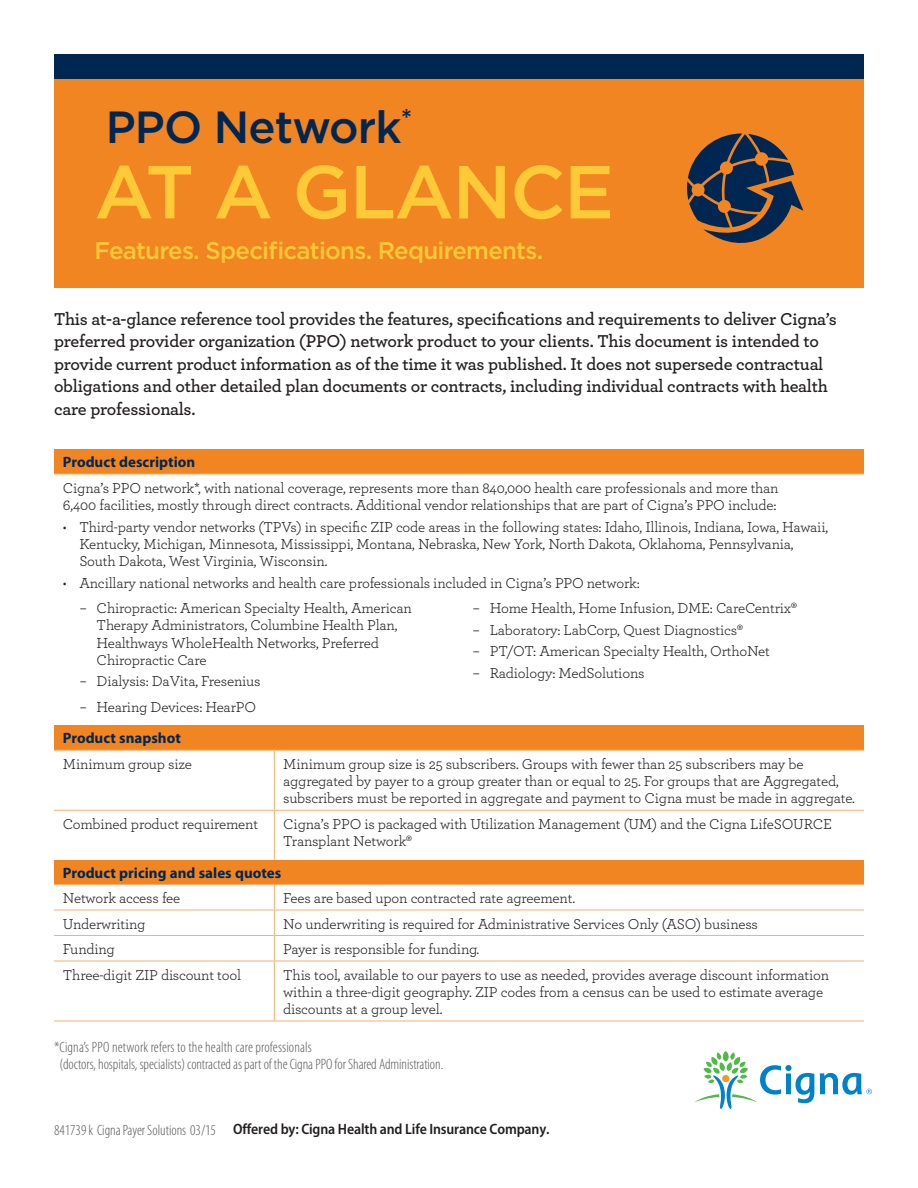
<style>
.page{position:relative;width:918px;height:1188px;background:#fff}
.page>*{position:absolute;margin:0;border:0;box-sizing:border-box;transform-origin:0 0}
.G-upper_case_head{font:500 75px "Gotham";letter-spacing:-.02em;color:#ffc938}
.G-upper_case_head-2{font:500 45px "Gotham";letter-spacing:-.02em;color:#002751}
.G-upper_case_head-3{font:500 24px "Gotham";letter-spacing:-.03em;color:#ffc938}
.A-Intro_Copy{font:600 18px/22.5px "Archer";letter-spacing:-.01em;color:#231f20}
.A-Body_Copy{font:15px/17.2px "Archer";letter-spacing:-.01em;color:#231f20}
.A-Bullet_Copy{font:15px/17.2px "Archer";letter-spacing:-.01em;color:#231f20}
.M-Legal_copy_Cat{font:300 condensed 15px/16.5px "Myriad Pro";letter-spacing:-.005em;color:#57585a}
.Table_Heads{font:700 15px "Myriad Pro";color:#002751}
.M-Insured_legal{font:600 semi-condensed 15px "Myriad Pro";letter-spacing:-.01em;color:#231f20}
</style>
<div class="page">
<div style="left:54px;top:70px;width:810px;height:218px;background:#f18521"></div>
<svg style="left:695px;top:1051px;width:177px;height:58px"></svg>
<div style="left:54px;top:54px;width:810px;height:25px;background:#002751"></div>
<svg style="left:687px;top:133px;width:116px;height:110px"></svg>
<div style="left:54px;top:449px;width:810px;height:25px;background:#f18521"></div>
<hr style="left:54px;top:474px;width:410px;height:1px;background:#f8b072">
<hr style="left:464px;top:474px;width:400px;height:1px;background:#f8b072">
<div style="left:54px;top:725px;width:810px;height:25px;background:#f18521"></div>
<hr style="left:54px;top:750px;width:220px;height:1px;background:#f8b072">
<hr style="left:274px;top:750px;width:590px;height:1px;background:#f8b072">
<hr style="left:274px;top:751px;width:1px;height:59px;background:#f8b072">
<hr style="left:54px;top:810px;width:220px;height:1px;background:#f8b072">
<hr style="left:274px;top:810px;width:590px;height:1px;background:#f8b072">
<hr style="left:274px;top:811px;width:1px;height:49px;background:#f8b072">
<div style="left:54px;top:860px;width:810px;height:24px;background:#f18521"></div>
<hr style="left:54px;top:884px;width:220px;height:1px;background:#f8b072">
<hr style="left:274px;top:884px;width:590px;height:1px;background:#f8b072">
<hr style="left:54px;top:910px;width:220px;height:1px;background:#f8b072">
<hr style="left:274px;top:910px;width:590px;height:1px;background:#f8b072">
<hr style="left:54px;top:935px;width:220px;height:1px;background:#f8b072">
<hr style="left:274px;top:935px;width:590px;height:1px;background:#f8b072">
<svg style="left:274px;top:885px;width:1px;height:76px"></svg>
<hr style="left:54px;top:961px;width:220px;height:1px;background:#f8b072">
<hr style="left:274px;top:961px;width:590px;height:1px;background:#f8b072">
<hr style="left:274px;top:961px;width:1px;height:60px;background:#f8b072">
<hr style="left:54px;top:1021px;width:220px;height:1px;background:#f8b072">
<hr style="left:274px;top:1021px;width:590px;height:1px;background:#f8b072">
<p class="G-upper_case_head-2" style="left:106px;top:98px;width:308px">PPO Network<sup>*</sup></p>
<p class="G-upper_case_head" style="left:94px;top:143px;width:521px">AT A GLANCE</p>
<p class="G-upper_case_head-3" style="left:94px;top:234px;width:450px">Features. Specifications. Requirements.</p>
<p class="A-Intro_Copy" style="left:54px;top:306px;width:784px">This at-a-glance reference tool provides the features, specifications and requirements to deliver Cigna’s preferred provider organization (PPO) network product to your clients. This document is intended to provide current product information as of the time it was published. It does not supersede contractual obligations and other detailed plan documents or contracts, including individual contracts with health care professionals.</p>
<p class="Table_Heads" style="left:63px;top:454px;width:134px">Product description</p>
<p class="A-Body_Copy" style="left:63px;top:478px;width:717px">Cigna’s PPO network*, with national coverage, represents more than 840,000 health care professionals and more than<br>6,400 facilities, mostly through direct contracts. Additional vendor relationships that are part of Cigna’s PPO include:</p>
<p class="A-Bullet_Copy" style="left:79px;top:517px;width:750px;text-indent:-16px">• Third-party vendor networks (TPVs) in specific ZIP code areas in the following states: Idaho, Illinois, Indiana, Iowa, Hawaii,<br>Kentucky, Michigan, Minnesota, Mississippi, Montana, Nebraska, New York, North Dakota, Oklahoma, Pennsylvania,<br>South Dakota, West Virginia, Wisconsin.</p>
<p class="A-Bullet_Copy" style="left:63px;top:573px;width:578px">• Ancillary national networks and health care professionals included in Cigna’s PPO network:</p>
<p class="A-Bullet_Copy" style="left:97px;top:599px;width:317px;text-indent:-17px">– Chiropractic: American Specialty Health, American Therapy Administrators, Columbine Health Plan, Healthways WholeHealth Networks, Preferred Chiropractic Care</p>
<p class="A-Bullet_Copy" style="left:80px;top:672px;width:182px">– Dialysis: DaVita, Fresenius</p>
<p class="A-Bullet_Copy" style="left:473px;top:599px;width:325px">– Home Health, Home Infusion, DME: CareCentrix®</p>
<p class="A-Bullet_Copy" style="left:473px;top:620px;width:271px">– Laboratory: LabCorp, Quest Diagnostics®</p>
<p class="A-Bullet_Copy" style="left:473px;top:642px;width:298px">– PT/OT: American Specialty Health, OrthoNet</p>
<p class="A-Bullet_Copy" style="left:473px;top:664px;width:173px">– Radiology: MedSolutions</p>
<p class="A-Bullet_Copy" style="left:80px;top:698px;width:178px">– Hearing Devices: HearPO</p>
<p class="Table_Heads" style="left:63px;top:730px;width:119px">Product snapshot</p>
<p class="A-Body_Copy" style="left:63px;top:755px;width:131px">Minimum group size</p>
<p class="A-Body_Copy" style="left:283px;top:755px;width:573px">Minimum group size is 25 subscribers. Groups with fewer than 25 subscribers may be aggregated by payer to a group greater than or equal to 25. For groups that are Aggregated, subscribers must be reported in aggregate and payment to Cigna must be made in aggregate.</p>
<p class="A-Body_Copy" style="left:63px;top:815px;width:197px">Combined product requirement</p>
<p class="A-Body_Copy" style="left:283px;top:815px;width:550px">Cigna’s PPO is packaged with Utilization Management (UM) and the Cigna LifeSOURCE<br>Transplant Network®</p>
<p class="Table_Heads" style="left:63px;top:864px;width:220px">Product pricing and sales quotes</p>
<p class="A-Body_Copy" style="left:63px;top:889px;width:119px">Network access fee</p>
<p class="A-Body_Copy" style="left:283px;top:889px;width:293px">Fees are based upon contracted rate agreement.</p>
<p class="A-Body_Copy" style="left:63px;top:914px;width:84px">Underwriting</p>
<p class="A-Body_Copy" style="left:283px;top:914px;width:476px">No underwriting is required for Administrative Services Only (ASO) business</p>
<p class="A-Body_Copy" style="left:63px;top:940px;width:53px">Funding</p>
<p class="A-Body_Copy" style="left:283px;top:940px;width:197px">Payer is responsible for funding.</p>
<p class="A-Body_Copy" style="left:63px;top:965px;width:180px">Three-digit ZIP discount tool</p>
<p class="A-Body_Copy" style="left:283px;top:965px;width:547px">This tool, available to our payers to use as needed, provides average discount information within a three-digit geography. ZIP codes from a census can be used to estimate average discounts at a group level.</p>
<p class="M-Legal_copy_Cat" style="left:60px;top:1040px;width:385px;text-indent:-6px">*Cigna’s PPO network refers to the health care professionals<br>(doctors, hospitals, specialists) contracted as part of the Cigna PPO for Shared Administration.</p>
<p class="M-Legal_copy_Cat" style="left:54px;top:1122px;width:164px">841739 k Cigna Payer Solutions 03/15</p>
<p class="M-Insured_legal" style="left:233px;top:1121px;width:318px">Offered by: Cigna Health and Life Insurance Company.</p>
</div>
